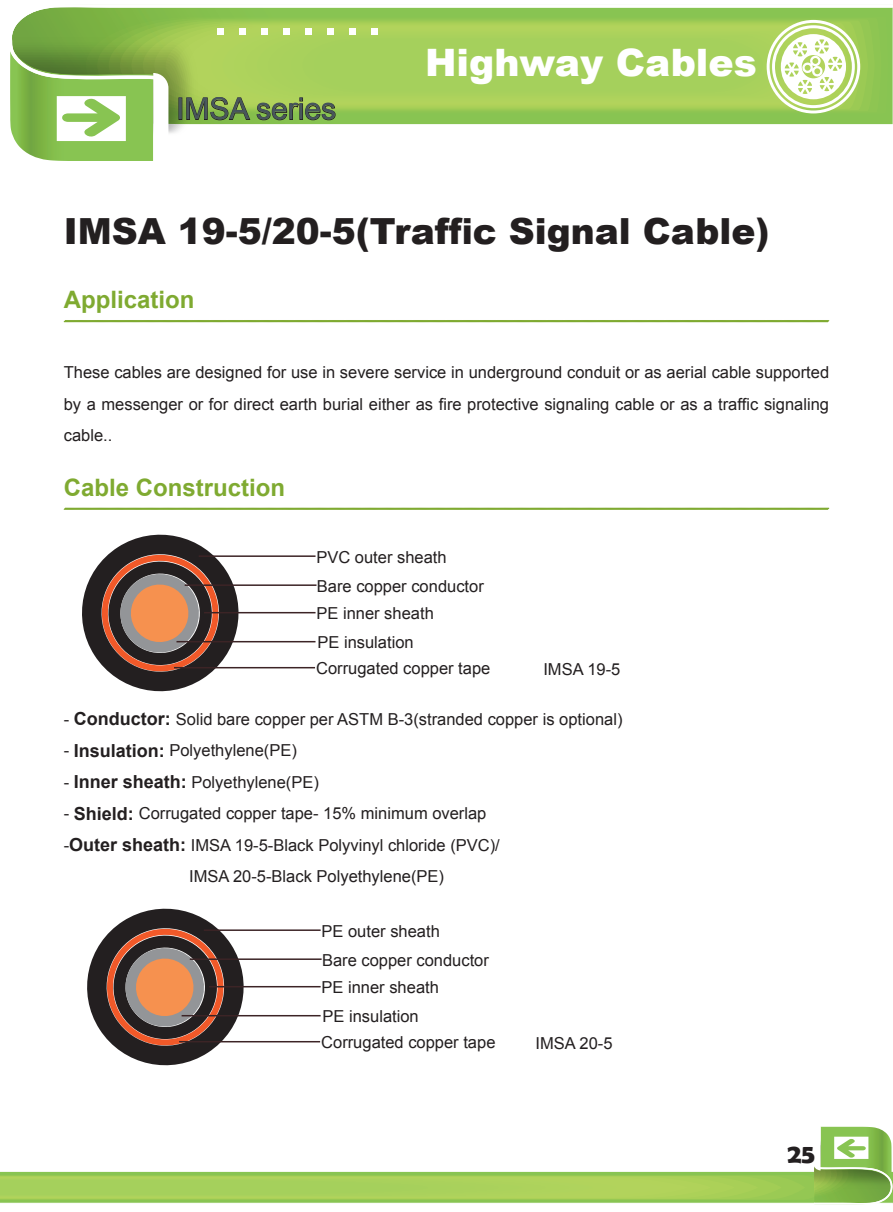
<style>
.page{position:relative;width:893px;height:1212px;background:#fff}
.page>*{position:absolute;margin:0;border:0;box-sizing:border-box;transform-origin:0 0}
.t1{font:900 37.8px "Arial";color:#fff}
.t2{font:900 36px "Arial";color:#231f20}
.t3{font:30px "Arial";color:#47555c}
.t4{font:700 27px "Berlin Sans FB Demi";color:#231f20}
.t5{font:700 24px "Arial";color:#7faa31}
.t6{font:16.5px/31.5px "Arial";color:#231f20;text-align:justify}
.s1{font-weight:700;font-size:18px}
</style>
<div class="page">
<svg style="left:21px;top:7px;width:872px;height:74px;background:#8fc55b"></svg>
<svg style="left:0;top:1127px;width:893px;height:77px"></svg>
<svg style="left:10px;top:20px;width:850px;height:141px"></svg>
<svg style="left:63px;top:320px;width:767px;height:3px;background:#a2c16a"></svg>
<svg style="left:63px;top:507px;width:767px;height:3px;background:#a3c26b"></svg>
<svg style="left:82px;top:534px;width:156px;height:158px"></svg>
<hr style="left:185px;top:584px;width:131px;height:2px;background:#3c2426">
<hr style="left:174px;top:667px;width:141px;height:1px;background:#3c2426">
<hr style="left:176px;top:641px;width:139px;height:1px;background:#3c2426">
<hr style="left:199px;top:555px;width:117px;height:2px;background:#3c2426">
<hr style="left:204px;top:612px;width:112px;height:1px;background:#3c2426">
<svg style="left:87px;top:908px;width:156px;height:158px"></svg>
<hr style="left:190px;top:958px;width:132px;height:2px;background:#3c2426">
<hr style="left:179px;top:1041px;width:141px;height:1px;background:#3c2426">
<hr style="left:182px;top:1015px;width:139px;height:1px;background:#3c2426">
<hr style="left:204px;top:929px;width:117px;height:2px;background:#3c2426">
<hr style="left:209px;top:986px;width:112px;height:1px;background:#3c2426">
<h3 class="t3" style="left:176px;top:89px;width:162px">IMSA series</h3>
<h1 class="t1" style="left:425px;top:35px;width:333px">Highway Cables</h1>
<h2 class="t2" style="left:64px;top:204px;width:707px">IMSA 19-5/20-5(Traffic Signal Cable)</h2>
<h3 class="t5" style="left:64px;top:284px;width:132px">Application</h3>
<p class="t6" style="left:64px;top:357px;width:767px">These cables are designed for use in severe service in underground conduit or as aerial cable supported by a messenger or for direct earth burial either as fire protective signaling cable or as a traffic signaling cable..</p>
<h3 class="t5" style="left:64px;top:471px;width:223px">Cable Construction</h3>
<p class="t6" style="left:316px;top:541px;width:132px">PVC outer sheath</p>
<p class="t6" style="left:317px;top:570px;width:168px">Bare copper conductor</p>
<p class="t6" style="left:316px;top:598px;width:119px">PE inner sheath</p>
<p class="t6" style="left:317px;top:626px;width:98px">PE insulation</p>
<p class="t6" style="left:316px;top:652px;width:176px">Corrugated copper tape</p>
<p class="t6" style="left:543px;top:653px;width:79px">IMSA 19-5</p>
<p class="t6" style="left:64px;top:703px;width:560px">- <span class="s1">Conductor:</span> Solid bare copper per ASTM B-3(stranded copper is optional)</p>
<p class="t6" style="left:64px;top:735px;width:235px">- <span class="s1">Insulation:</span> Polyethylene(PE)</p>
<p class="t6" style="left:64px;top:766px;width:257px">- <span class="s1">Inner sheath:</span> Polyethylene(PE)</p>
<p class="t6" style="left:64px;top:798px;width:424px">- <span class="s1">Shield:</span> Corrugated copper tape- 15% minimum overlap</p>
<p class="t6" style="left:64px;top:829px;width:438px">-<span class="s1">Outer sheath:</span> IMSA 19-5-Black Polyvinyl chloride (PVC)/</p>
<p class="t6" style="left:189px;top:861px;width:256px">IMSA 20-5-Black Polyethylene(PE)</p>
<p class="t6" style="left:322px;top:915px;width:120px">PE outer sheath</p>
<p class="t6" style="left:322px;top:944px;width:168px">Bare copper conductor</p>
<p class="t6" style="left:322px;top:972px;width:119px">PE inner sheath</p>
<p class="t6" style="left:323px;top:1000px;width:98px">PE insulation</p>
<p class="t6" style="left:321px;top:1026px;width:176px">Corrugated copper tape</p>
<p class="t6" style="left:535px;top:1028px;width:79px">IMSA 20-5</p>
<h3 class="t4" style="left:787px;top:1138px;width:29px">25</h3>
</div>
